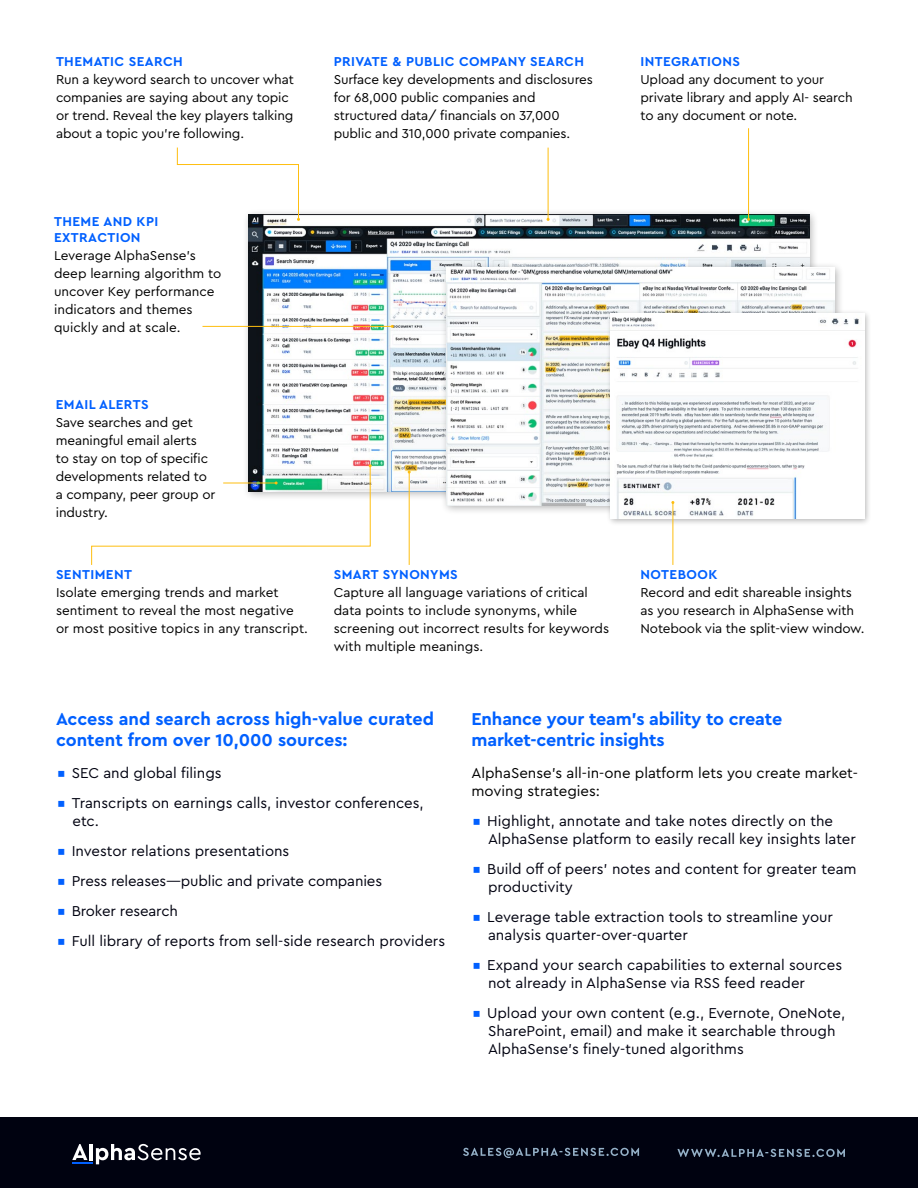
<style>
.page{position:relative;width:918px;height:1188px;background:#fff}
.page>*{position:absolute;margin:0;border:0;box-sizing:border-box;transform-origin:0 0}
.t1{font:700 18px/21px "Cera Pro";letter-spacing:-.01em;color:#0160ff}
.t2{font:15px/18px "Cera Pro";color:#000210}
.t3{font:15px/18px "Cera Pro";color:#000}
.t4{font:13.5px/18px "Cera Pro";letter-spacing:-.01em;color:#000}
.t5{font:700 13.5px/16.5px "Cera Pro";letter-spacing:.03em;color:#0160ff}
</style>
<div class="page">
<div style="left:0;top:1118px;width:918px;height:70px;background:#000210"></div>
<hr style="left:89px;top:1144px;width:4px;height:16px;background:#fff">
<svg style="left:96px;top:1144px;width:105px;height:20px"></svg>
<svg style="left:72px;top:1144px;width:15px;height:16px"></svg>
<hr style="left:72px;top:1162px;width:21px;height:2px;background:#0160ff">
<svg style="left:463px;top:1148px;width:176px;height:10px"></svg>
<svg style="left:677px;top:1149px;width:168px;height:8px"></svg>
<div style="left:242px;top:208px;width:577px;height:293px;background:#000;opacity:.3"></div>
<img style="left:249px;top:215px;width:560px;height:276px">
<div style="left:440px;top:261px;width:404px;height:254px;background:#000;opacity:.3"></div>
<img style="left:447px;top:268px;width:388px;height:238px">
<div style="left:606px;top:309px;width:265px;height:217px;background:#000;opacity:.3"></div>
<img style="left:611px;top:314px;width:253px;height:205px">
<hr style="left:548px;top:148px;width:1px;height:71px;background:#febe10">
<hr style="left:202px;top:326px;width:190px;height:1px;background:#febe10">
<hr style="left:748px;top:128px;width:1px;height:91px;background:#febe10">
<hr style="left:673px;top:502px;width:1px;height:63px;background:#febe10">
<hr style="left:409px;top:472px;width:1px;height:93px;background:#febe10">
<svg style="left:91px;top:464px;width:281px;height:101px"></svg>
<svg style="left:177px;top:147px;width:123px;height:74px"></svg>
<p class="t5" style="left:56px;top:53px;width:128px">THEMATIC SEARCH</p>
<p class="t4" style="left:56px;top:70px;width:239px">Run a keyword search to uncover what companies are saying about any topic or trend. Reveal the key players talking about a topic you’re following.</p>
<p class="t5" style="left:334px;top:53px;width:252px">PRIVATE &amp; PUBLIC COMPANY SEARCH</p>
<p class="t4" style="left:334px;top:70px;width:261px">Surface key developments and disclosures for 68,000 public companies and structured data/ financials on 37,000 public and 310,000 private companies.</p>
<p class="t5" style="left:54px;top:212px;width:106px">THEME AND KPI<br>EXTRACTION</p>
<p class="t4" style="left:54px;top:246px;width:169px">Leverage AlphaSense’s deep learning algorithm to uncover Key performance indicators and themes quickly and at scale.</p>
<p class="t5" style="left:56px;top:395px;width:94px">EMAIL ALERTS</p>
<p class="t4" style="left:56px;top:413px;width:161px">Save searches and get meaningful email alerts<br>to stay on top of specific developments related to a company, peer group or industry.</p>
<p class="t5" style="left:56px;top:566px;width:77px">SENTIMENT</p>
<p class="t4" style="left:56px;top:583px;width:254px">Isolate emerging trends and market sentiment to reveal the most negative or most positive topics in any transcript.</p>
<p class="t5" style="left:334px;top:566px;width:126px">SMART SYNONYMS</p>
<p class="t4" style="left:334px;top:583px;width:277px">Capture all language variations of critical data points to include synonyms, while screening out incorrect results for keywords with multiple meanings.</p>
<p class="t5" style="left:641px;top:53px;width:101px">INTEGRATIONS</p>
<p class="t4" style="left:641px;top:70px;width:214px">Upload any document to your private library and apply AI- search to any document or note.</p>
<p class="t5" style="left:641px;top:566px;width:78px">NOTEBOOK</p>
<p class="t4" style="left:641px;top:583px;width:225px">Record and edit shareable insights as you research in AlphaSense with<br>Notebook via the split-view window.</p>
<h1 class="t1" style="left:56px;top:707px;width:380px">Access and search across high-value curated content from over 10,000 sources:</h1>
<p class="t2" style="left:72px;top:758px;width:354px;line-height:30px">SEC and global filings<br>Transcripts on earnings calls, investor conferences,</p>
<p class="t2" style="left:72px;top:806px;width:375px;line-height:30px">etc.<br>Investor relations presentations<br>Press releases—public and private companies<br>Broker research<br>Full library of reports from sell-side research providers</p>
<h1 class="t1" style="left:472px;top:707px;width:312px">Enhance your team’s ability to create market-centric insights</h1>
<p class="t3" style="left:472px;top:764px;width:388px">AlphaSense’s all-in-one platform lets you create market&shy;moving strategies:</p>
<p class="t2" style="left:487px;top:812px;width:370px">Highlight, annotate and take notes directly on the<br>AlphaSense platform to easily recall key insights later</p>
<p class="t2" style="left:487px;top:860px;width:371px">Build off of peers’ notes and content for greater team productivity</p>
<p class="t2" style="left:487px;top:908px;width:347px">Leverage table extraction tools to streamline your analysis quarter-over-quarter</p>
<p class="t2" style="left:487px;top:956px;width:356px">Expand your search capabilities to external sources not already in AlphaSense via RSS feed reader</p>
<p class="t2" style="left:487px;top:1004px;width:359px">Upload your own content (e.g., Evernote, OneNote,<br>SharePoint, email) and make it searchable through<br>AlphaSense’s finely-tuned algorithms</p>
</div>
